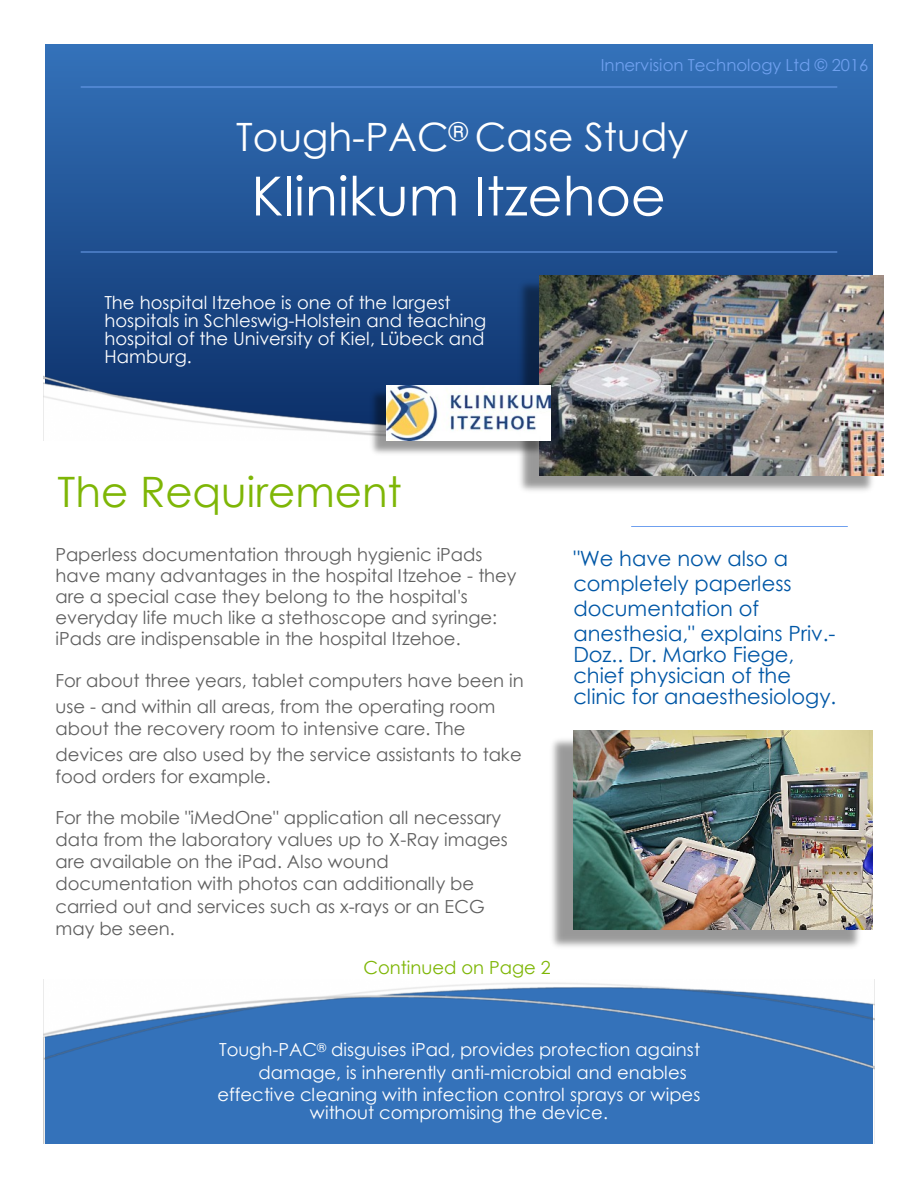
<style>
.page{position:relative;width:918px;height:1188px;background:#fff}
.page>*{position:absolute;margin:0;border:0;box-sizing:border-box;transform-origin:0 0}
.t1{font:54px "Century Gothic";color:#fff}
.t2{font:42px "Century Gothic";color:#7eb606}
.t3{font:39px "Century Gothic";color:#fff}
.t4{font:21px/25px "Century Gothic";color:#0057a6}
.t5{font:18px/22px "Century Gothic";color:#5f5f5f}
.t6{font:18px/18px "Century Gothic";color:#fff}
.t7{font:18px "Century Gothic";color:#7eb606}
.t8{font:16.5px "Century Gothic";color:#6fa0ef}
</style>
<div class="page">
<img style="left:43px;top:980px;width:831px;height:163px">
<img style="left:44px;top:44px;width:831px;height:391px">
<img style="left:515px;top:276px;width:368px;height:215px">
<img style="left:539px;top:276px;width:344px;height:199px">
<hr style="left:81px;top:87px;width:756px;height:1px;background:#6fa0ef">
<hr style="left:81px;top:252px;width:756px;height:1px;background:#6fa0ef">
<hr style="left:632px;top:526px;width:216px;height:1px;background:#6fa0ef">
<img style="left:552px;top:739px;width:321px;height:208px">
<img style="left:573px;top:731px;width:300px;height:198px">
<img style="left:368px;top:385px;width:183px;height:74px">
<img style="left:387px;top:385px;width:164px;height:56px">
<p class="t8" style="left:601px;top:58px;width:269px">Innervision Technology Ltd © 2016</p>
<h3 class="t3" style="left:236px;top:121px;width:454px">Tough-PAC<sup>®</sup> Case Study</h3>
<h1 class="t1" style="left:251px;top:175px;width:416px">Klinikum Itzehoe</h1>
<p class="t6" style="left:104px;top:295px;width:383px">The hospital Itzehoe is one of the largest hospitals in Schleswig-Holstein and teaching hospital of the University of Kiel, Lübeck and Hamburg.</p>
<h2 class="t2" style="left:58px;top:476px;width:346px">The Requirement</h2>
<p class="t5" style="left:55px;top:546px;width:463px;line-height:21px">Paperless documentation through hygienic iPads have many advantages in the hospital Itzehoe - they are a special case they belong to the hospital's everyday life much like a stethoscope and syringe: iPads are indispensable in the hospital Itzehoe.</p>
<p class="t5" style="left:55px;top:669px;width:470px;line-height:26.2px">For about three years, tablet computers have been in use - and within all areas, from the operating room</p>
<p class="t5" style="left:55px;top:717px;width:468px;line-height:26.1px">about the recovery room to intensive care. The devices are also used by the service assistants to take</p>
<p class="t5" style="left:55px;top:767px;width:217px">food orders for example.</p>
<p class="t5" style="left:55px;top:808px;width:454px">For the mobile "iMedOne" application all necessary data from the laboratory values up to X-Ray images are available on the iPad. Also wound documentation with photos can additionally be carried out and services such as x-rays or an ECG may be seen.</p>
<p class="t7" style="left:363px;top:961px;width:189px">Continued on Page 2</p>
<p class="t4" style="left:573px;top:548px;width:264px">"We have now also a completely paperless documentation of anesthesia," explains Priv.-</p>
<p class="t4" style="left:573px;top:646px;width:264px;line-height:21px">Doz.. Dr. Marko Fiege, chief physician of the clinic for anaesthesiology.</p>
<p class="t6" style="left:219px;top:1043px;width:482px">Tough-PAC<sup>®</sup> disguises iPad, provides protection against</p>
<p class="t6" style="left:259px;top:1065px;width:430px">damage, is inherently anti-microbial and enables</p>
<p class="t6" style="left:218px;top:1087px;width:484px">effective cleaning with infection control sprays or wipes</p>
<p class="t6" style="left:310px;top:1105px;width:300px">without compromising the device.</p>
</div>
